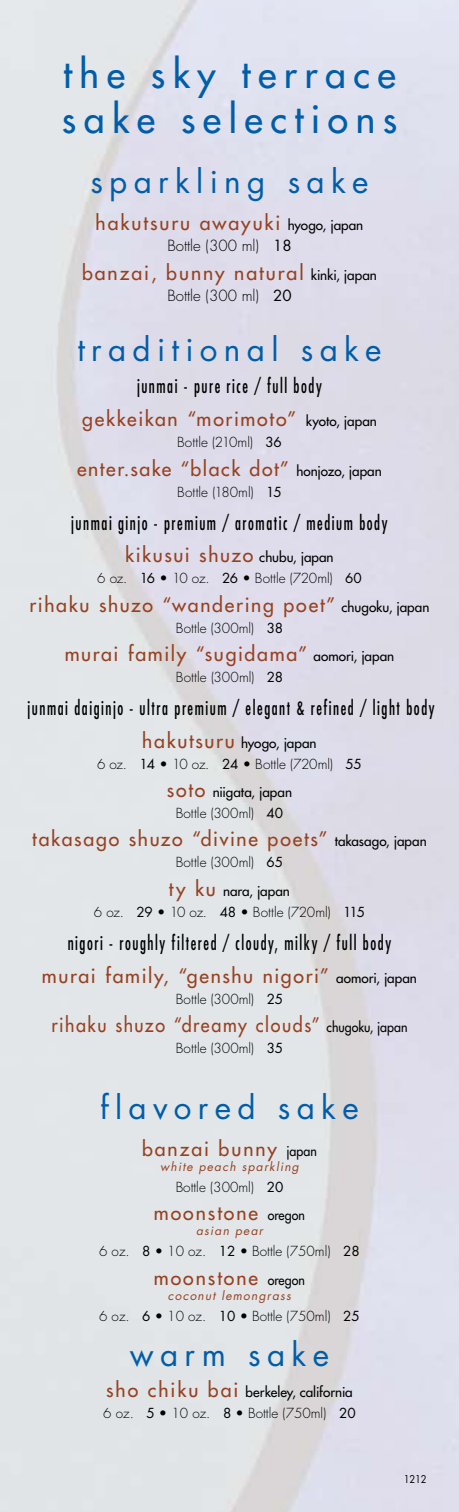
<style>
.page{position:relative;width:459px;height:1512px;background:#fff}
.page>*{position:absolute;margin:0;border:0;box-sizing:border-box;transform-origin:0 0}
.t1{font:500 37.5px/45px "Futura Std";letter-spacing:.2em;color:#005daa}
.t2{font:31.5px "Futura Std";letter-spacing:.2em;color:#005daa}
.t3{font:condensed 19.5px/32.8px "Futura Std";letter-spacing:.1em;color:#000101;text-align:center;scale:.8 1}
.t4{font:500 19.5px "Futura Std";letter-spacing:.09em;color:#974121}
.t5{font:500 19.5px "Futura Std";letter-spacing:.09em;color:#974121;scale:.92 1}
.t6{font:300 15px "Futura Std";color:#000}
.t7{font:300 13.5px/21px "Futura Std";color:#000;text-align:center}
.t8{font:500 13.5px/21px "Futura Std";color:#000;text-align:center}
.t9{font:italic 12px "Futura Std";letter-spacing:.1em;color:#974121}
.t10{font:10.5px "Futura Std";color:#000;scale:.9 1}
.s1{font-size:13.5px;color:#000}
.s2{font-weight:400}
.s3{font-weight:500;font-stretch:normal;color:#974121}
.s4{font-weight:500;font-stretch:normal;font-size:13.5px;color:#000}
.s5{font-weight:500;font-size:19.5px;color:#974121}
.s6{font-weight:500}
.s7{font-size:19.5px;color:#974121}
.s8{font-weight:300}
</style>
<div class="page">
<h1 class="t1" style="left:62px;top:52px;width:337px">the sky terrace sake selections</h1>
<h2 class="t2" style="left:90px;top:161px;width:280px">sparkling sake</h2>
<h3 class="t4" style="left:96px;top:211px;width:269px">hakutsuru awayuki <span class="s1">hyogo, japan</span></h3>
<p class="t6" style="left:167px;top:237px;width:126px">Bottle (300 ml) <span class="s2">18</span></p>
<h3 class="t4" style="left:82px;top:260px;width:296px">banzai, bunny natural <span class="s1">kinki, japan</span></h3>
<p class="t6" style="left:167px;top:286px;width:126px">Bottle (300 ml) <span class="s2">20</span></p>
<h2 class="t2" style="left:77px;top:329px;width:306px">traditional sake</h2>
<h3 class="t3" style="left:82px;top:370px;width:370px">junmai - pure rice / full body<br><span class="s3">gekkeikan “morimoto”</span> <span class="s4">kyoto, japan</span></h3>
<p class="t7" style="left:177px;top:432px;width:106px">Bottle (210ml) <span class="s2">36</span></p>
<h3 class="t4" style="left:77px;top:456px;width:306px">enter.sake “black dot” <span class="s1">honjozo, japan</span></h3>
<p class="t7" style="left:177px;top:482px;width:106px">Bottle (180ml) <span class="s2">15</span></p>
<h3 class="t3" style="left:71px;top:506px;width:397px">junmai ginjo - premium / aromatic / medium body <span class="s3">kikusui shuzo</span> <span class="s4">chubu, japan</span></h3>
<p class="t7" style="left:97px;top:568px;width:266px">6 oz. <span class="s2">16</span> • 10 oz. <span class="s2">26</span> • Bottle (720ml) <span class="s2">60</span></p>
<h3 class="t4" style="left:30px;top:592px;width:401px">rihaku shuzo “wandering poet” <span class="s1">chugoku, japan</span></h3>
<p class="t7" style="left:176px;top:618px;width:109px">Bottle (300ml) <span class="s2">38</span></p>
<h3 class="t4" style="left:65px;top:642px;width:331px">murai family “sugidama” <span class="s1">aomori, japan</span></h3>
<p class="t7" style="left:176px;top:667px;width:109px">Bottle (300ml) <span class="s2">28</span></p>
<h3 class="t3" style="left:28px;top:691px;width:510px">junmai daiginjo - ultra premium / elegant &amp; refined / light body</h3>
<p class="t7" style="left:97px;top:733px;width:266px"><span class="s5">hakutsuru</span> <span class="s6">hyogo, japan<br></span>6 oz. <span class="s2">14</span> • 10 oz. <span class="s2">24</span> • Bottle (720ml) <span class="s2">55</span></p>
<p class="t8" style="left:167px;top:782px;width:127px"><span class="s7">soto</span> niigata, japan<br><span class="s8">Bottle (300ml)</span> <span class="s2">40</span></p>
<h3 class="t4" style="left:32px;top:827px;width:396px">takasago shuzo “divine poets” <span class="s1">takasago, japan</span></h3>
<p class="t7" style="left:169px;top:849px;width:123px;line-height:28.3px">Bottle (300ml) <span class="s2">65 </span><span class="s5">ty ku</span> <span class="s6">nara, japan</span></p>
<p class="t7" style="left:94px;top:902px;width:273px">6 oz. <span class="s2">29</span> • 10 oz. <span class="s2">48</span> • Bottle (720ml) <span class="s2">115</span></p>
<h3 class="t3" style="left:42px;top:926px;width:470px">nigori - roughly filtered / cloudy, milky / full body <span class="s3">murai family, “genshu nigori”</span> <span class="s4">aomori, japan</span></h3>
<p class="t7" style="left:176px;top:989px;width:109px">Bottle (300ml) <span class="s2">25</span></p>
<h3 class="t5" style="left:51px;top:1012px;width:389px">rihaku shuzo “dreamy clouds” <span class="s1">chugoku, japan</span></h3>
<p class="t7" style="left:176px;top:1038px;width:109px">Bottle (300ml) <span class="s2">35</span></p>
<h2 class="t2" style="left:100px;top:1087px;width:260px">flavored sake</h2>
<h3 class="t4" style="left:142px;top:1136px;width:176px">banzai bunny <span class="s1">japan</span></h3>
<p class="t9" style="left:160px;top:1159px;width:140px">white peach sparkling</p>
<p class="t7" style="left:176px;top:1177px;width:109px">Bottle (300ml) <span class="s2">20</span></p>
<h3 class="t4" style="left:154px;top:1201px;width:153px">moonstone <span class="s1">oregon</span></h3>
<p class="t9" style="left:196px;top:1223px;width:68px">asian pear</p>
<p class="t7" style="left:99px;top:1241px;width:262px">6 oz. <span class="s2">8</span> • 10 oz. <span class="s2">12</span> • Bottle (750ml) <span class="s2">28</span></p>
<h3 class="t4" style="left:154px;top:1265px;width:153px">moonstone <span class="s1">oregon</span></h3>
<p class="t9" style="left:168px;top:1287px;width:125px">coconut lemongrass</p>
<p class="t7" style="left:99px;top:1306px;width:262px">6 oz. <span class="s2">6</span> • 10 oz. <span class="s2">10</span> • Bottle (750ml) <span class="s2">25</span></p>
<h2 class="t2" style="left:130px;top:1334px;width:201px">warm sake</h2>
<p class="t7" style="left:103px;top:1382px;width:254px;text-align:left"><span class="s5">sho chiku bai</span> <span class="s6">berkeley, california<br></span>6 oz. <span class="s2">5</span> • 10 oz. <span class="s2">8</span> • Bottle (750ml) <span class="s2">20</span></p>
<p class="t10" style="left:404px;top:1472px;width:27px">1212</p>
</div>
